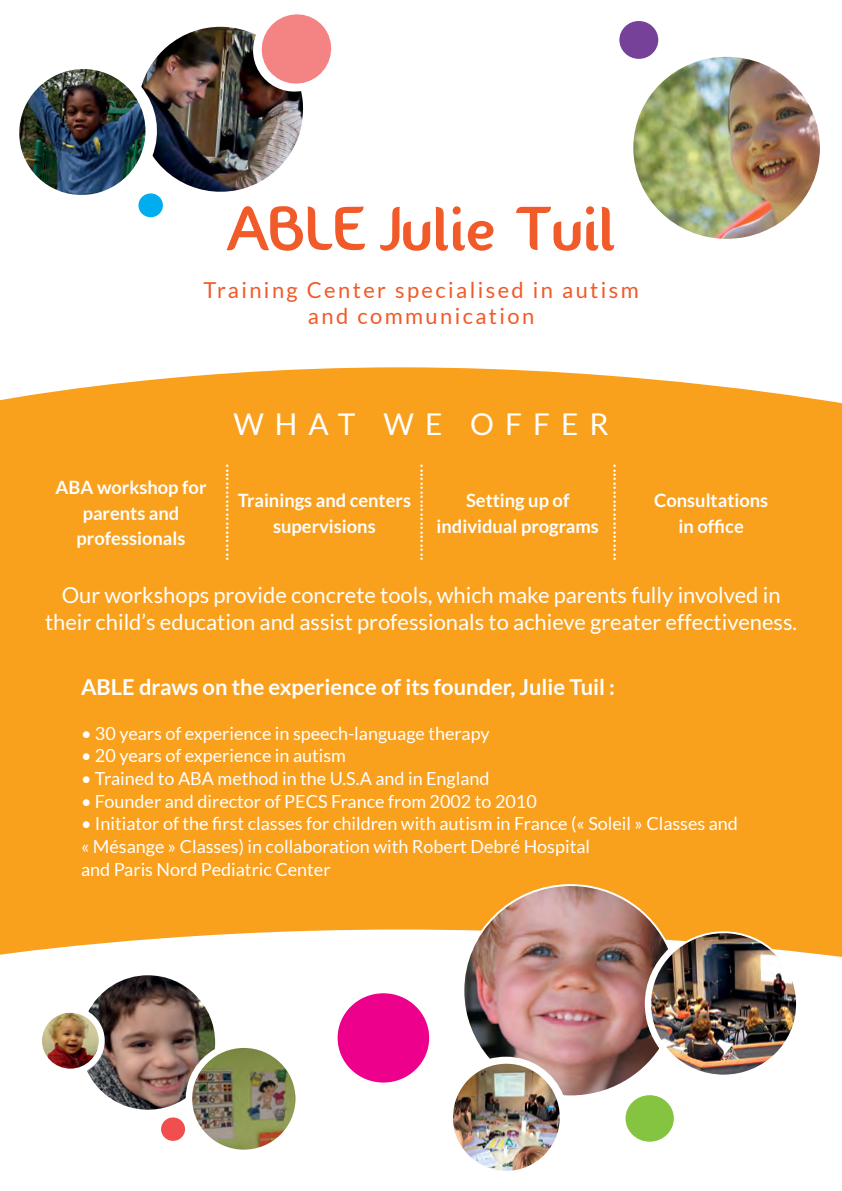
<style>
.page{position:relative;width:842px;height:1191px;background:#fff}
.page>*{position:absolute;margin:0;border:0;box-sizing:border-box;transform-origin:0 0}
.t1{font:62.2px "Fontastique Fontastique";color:#f15a29}
.t2{font:30px "Lato";color:#fff}
.t3{font:22px/26.4px "Lato";color:#fff;text-align:center}
.t4{font:22px/26.4px "Lato";letter-spacing:.11em;color:#f15a29;text-align:center}
.t5{font:700 22px "Lato";color:#fff}
.t6{font:700 18.4px/25.4px "Lato";color:#fff;text-align:center}
.t7{font:18px/22.6px "Lato";color:#fff}
.t8{font:700 15.6px "Lato";color:#fff}
</style>
<div class="page">
<div style="left:0;top:403px;width:842px;height:554px;background:#f9a01d"></div>
<svg style="left:0;top:367px;width:840px;height:36px;fill:#f9a01d"></svg>
<img style="left:634px;top:58px;width:185px;height:180px">
<div style="left:617px;top:19px;width:43px;height:42px;background:#754199;border:2px solid #fff;border-radius:50%"></div>
<img style="left:19px;top:14px;width:313px;height:181px">
<svg style="left:136px;top:191px;width:29px;height:28px"></svg>
<img style="left:462px;top:883px;width:209px;height:213px">
<img style="left:650px;top:932px;width:147px;height:143px">
<div style="left:336px;top:991px;width:95px;height:93px;background:#ec008c;border:2px solid #fff;border-radius:50%"></div>
<img style="left:452px;top:1062px;width:109px;height:109px;border-radius:54px">
<div style="left:451px;top:1062px;width:110px;height:110px;border:2px solid #fff;border-radius:50%"></div>
<div style="left:623px;top:1093px;width:53px;height:50px;background:#85c441;border:2px solid #fff;border-radius:50%"></div>
<img style="left:41px;top:1011px;width:59px;height:58px;border-radius:29px">
<div style="left:40px;top:1011px;width:60px;height:59px;border:2px solid #fff;border-radius:50%"></div>
<img style="left:85px;top:975px;width:131px;height:135px">
<img style="left:191px;top:1047px;width:103px;height:101px">
<div style="left:191px;top:1046px;width:106px;height:105px;border:2px solid #fff;border-radius:50%"></div>
<div style="left:161px;top:1117px;width:24px;height:23px;background:#f04e4f;border-radius:50%"></div>
<h1 class="t1" style="left:226px;top:192px;width:391px">ABLE Julie Tuil</h1>
<p class="t4" style="left:203px;top:276px;width:437px">Training Center specialised in autism and communication</p>
<h2 class="t2" style="left:233px;top:408px;width:69px">W hat</h2>
<h2 class="t2" style="left:383px;top:408px;width:30px">we</h2>
<h2 class="t2" style="left:470px;top:408px;width:62px">o ffer</h2>
<p class="t8" style="left:241px;top:464px;width:98px;rotate:90deg">......................</p>
<p class="t8" style="left:435px;top:464px;width:98px;rotate:90deg">......................</p>
<p class="t8" style="left:628px;top:464px;width:98px;rotate:90deg">......................</p>
<p class="t3" style="left:45px;top:582px;width:753px">Our workshops provide concrete tools, which make parents fully involved in their child’s education and assist professionals to achieve greater effectiveness.</p>
<p class="t6" style="left:56px;top:474px;width:152px">ABA workshop for parents and professionals</p>
<p class="t6" style="left:238px;top:487px;width:175px">Trainings and centers supervisions</p>
<p class="t6" style="left:437px;top:487px;width:164px">Setting up of individual programs</p>
<p class="t6" style="left:654px;top:487px;width:115px">Consultations in office</p>
<p class="t5" style="left:81px;top:674px;width:535px">ABLE draws on the experience of its founder, Julie Tuil :</p>
<p class="t7" style="left:81px;top:722px;width:410px">• 30 years of experience in speech-language therapy</p>
<p class="t7" style="left:81px;top:744px;width:266px">• 20 years of experience in autism</p>
<p class="t7" style="left:81px;top:767px;width:410px">• Trained to ABA method in the U.S.A and in England</p>
<p class="t7" style="left:81px;top:789px;width:457px">• Founder and director of PECS France from 2002 to 2010</p>
<p class="t7" style="left:81px;top:812px;width:658px">• Initiator of the first classes for children with autism in France (« Soleil » Classes and « Mésange » Classes) in collaboration with Robert Debré Hospital<br>and Paris Nord Pediatric Center</p>
</div>
